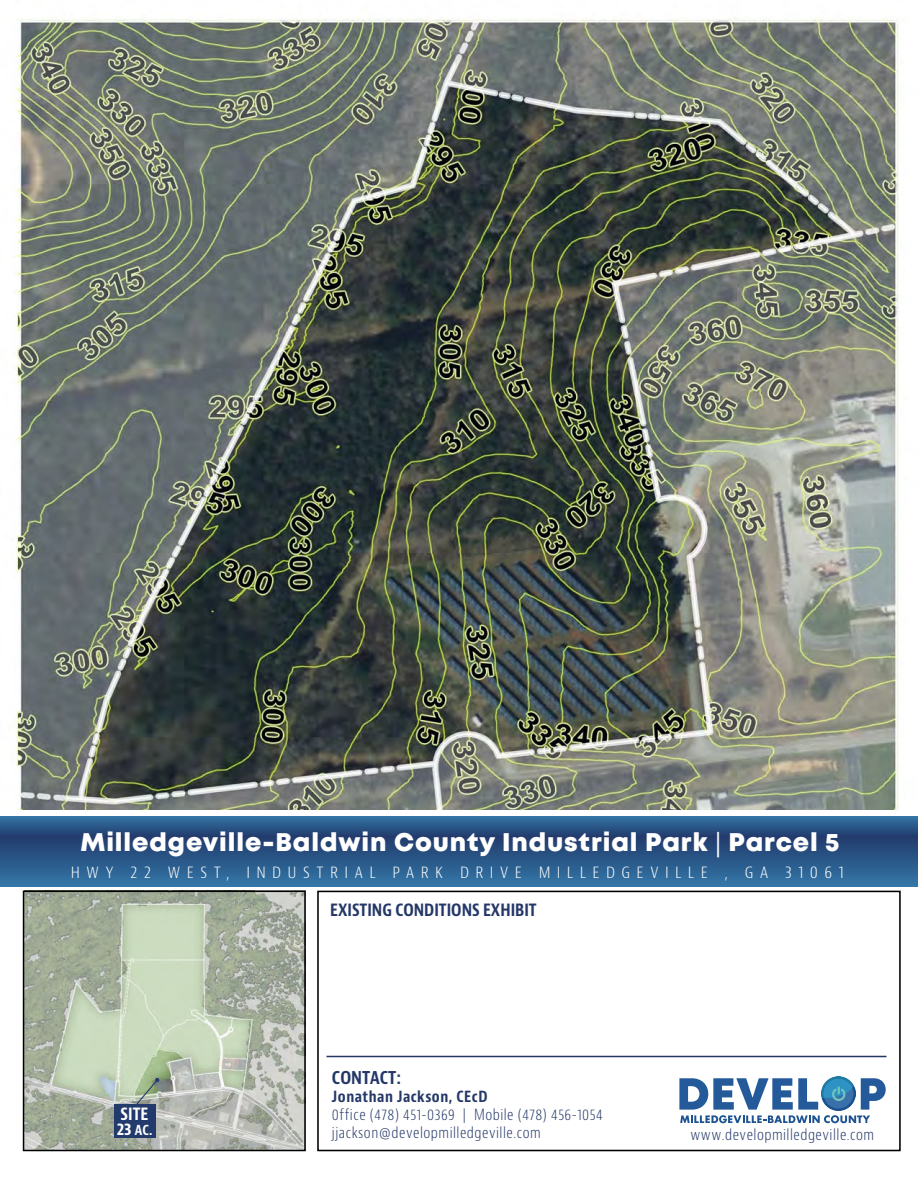
<style>
.page{position:relative;width:918px;height:1188px;background:#fff}
.page>*{position:absolute;margin:0;border:0;box-sizing:border-box;transform-origin:0 0}
.t1{font:25.5px "Mont Heavy DEMO";letter-spacing:.035em;color:#fff}
.t2{font:700 condensed 17.25px "Bernino Sans";color:#243768}
.t3{font:300 condensed 16.5px "Bernino Sans";letter-spacing:.375em;color:#fff;scale:1.05 1}
.t4{font:700 condensed 16.5px "Bernino Sans";color:#243768}
.t5{font:700 condensed 16.5px "Bernino Sans";color:#fff}
.t6{font:300 condensed 15px/18px "Bernino Sans";letter-spacing:.035em;color:#243768}
.t7{font:700 condensed 15px "Bernino Sans";letter-spacing:.035em;color:#243768}
.t8{font:700 condensed 13.5px "Bernino Sans";color:#fff}
.s1{font-family:"Volkhov";font-weight:700}
.s2{font-size:16.5px}
</style>
<div class="page">
<img style="left:13px;top:17px;width:886px;height:793px">
<svg style="left:26px;top:894px;width:277px;height:254px;background:#b4beac"></svg>
<div style="left:317px;top:891px;width:584px;height:260px;border:2px solid #000"></div>
<div style="left:23px;top:891px;width:283px;height:260px;border:2px solid #000"></div>
<div style="left:114px;top:1105px;width:41px;height:33px;background:#233a6d"></div>
<svg style="left:0;top:816px;width:918px;height:70px;background:#2a5889"></svg>
<hr style="left:327px;top:1056px;width:559px;height:1px;background:#243768">
<img style="left:831px;top:1076px;width:15px;height:2px">
<svg style="left:679px;top:1078px;width:207px;height:45px"></svg>
<svg style="left:134px;top:1078px;width:26px;height:29px"></svg>
<h1 class="t1" style="left:81px;top:828px;width:761px">Milledgeville-Baldwin County Industrial Park <span class="s1">|</span> Parcel 5</h1>
<p class="t3" style="left:71px;top:862px;width:738px">HWY 22 WEST, INDUSTRIAL PARK DRIVE MILLEDGEVILLE , GA 31061</p>
<p class="t4" style="left:330px;top:900px;width:208px">EXISTING CONDITIONS EXHIBIT</p>
<p class="t5" style="left:121px;top:1104px;width:29px">SITE</p>
<p class="t8" style="left:117px;top:1122px;width:37px"><span class="s2">23</span> AC.</p>
<p class="t2" style="left:332px;top:1068px;width:71px">CONTACT:</p>
<p class="t7" style="left:332px;top:1088px;width:157px">Jonathan Jackson, CEcD</p>
<p class="t6" style="left:332px;top:1106px;width:272px">0ffice (478) 451-0369 | Mobile (478) 456-1054 jjackson@developmilledgeville.com</p>
<p class="t6" style="left:690px;top:1126px;width:185px">www.developmilledgeville.com</p>
</div>
